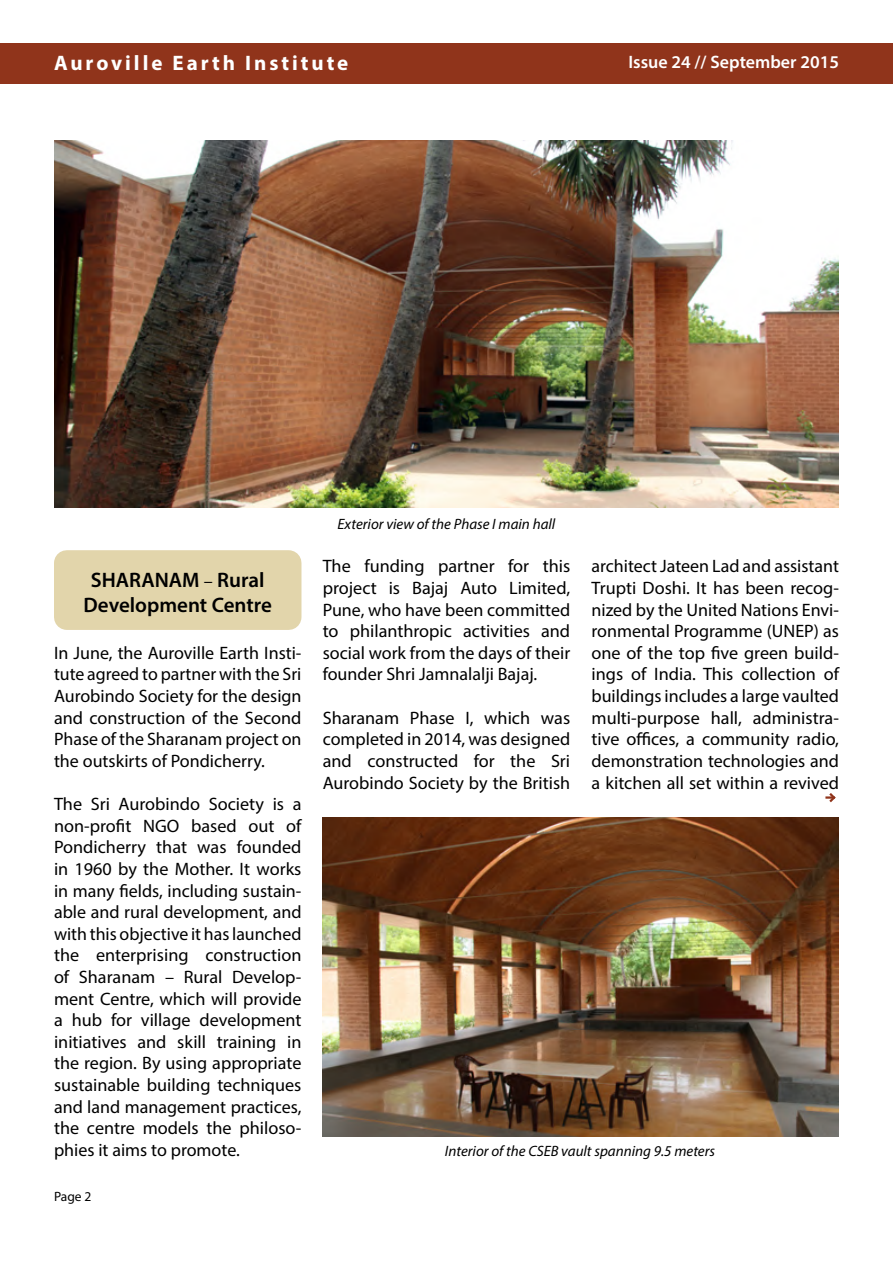
<style>
.page{position:relative;width:893px;height:1263px;background:#fff}
.page>*{position:absolute;margin:0;border:0;box-sizing:border-box;transform-origin:0 0}
.t1{font:600 21px/25.2px "Myriad Pro";color:#000;text-align:center}
.t2{font:700 21px "Myriad Pro";letter-spacing:.14em;color:#fff}
.t3{font:18px/21.6px "Myriad Pro";color:#000;text-align:justify}
.t4{font:600 18px "Myriad Pro";color:#fff}
.t5{font:italic 15px "Myriad Pro";color:#000}
.t6{font:13.5px "Myriad Pro";color:#000}
.s1{font-weight:400;font-size:18px}
</style>
<div class="page">
<div style="left:0;top:43px;width:893px;height:41px;background:#90341b"></div>
<div style="left:54px;top:550px;width:247px;height:80px;background:#e2d5ab"></div>
<img style="left:54px;top:141px;width:785px;height:366px">
<img style="left:323px;top:818px;width:516px;height:318px">
<svg style="left:825px;top:793px;width:11px;height:10px"></svg>
<p class="t2" style="left:54px;top:49px;width:296px">Auroville Earth Institute</p>
<p class="t4" style="left:628px;top:50px;width:212px">Issue 24 // September 2015</p>
<p class="t5" style="left:338px;top:515px;width:219px">Exterior view of the Phase I main hall</p>
<p class="t1" style="left:84px;top:567px;width:190px">SHARANAM <span class="s1">–</span> Rural<br>Development Centre</p>
<p class="t3" style="left:54px;top:642px;width:249px">In June, the Auroville Earth Insti&shy;tute agreed to partner with the Sri Aurobindo Society for the design and construction of the Second Phase of the Sharanam project on the outskirts of Pondicherry.</p>
<p class="t3" style="left:54px;top:793px;width:249px">The Sri Aurobindo Society is a non-profit NGO based out of Pondicherry that was founded in 1960 by the Mother. It works in many fields, including sustain&shy;able and rural development, and with this objective it has launched the enterprising construction of Sharanam – Rural Develop&shy;ment Centre, which will provide a hub for village development initiatives and skill training in the region. By using appropriate sustainable building techniques and land management practices, the centre models the philoso&shy;phies it aims to promote.</p>
<p class="t6" style="left:54px;top:1188px;width:39px">Page 2</p>
<p class="t3" style="left:323px;top:555px;width:249px">The funding partner for this project is Bajaj Auto Limited, Pune, who have been committed to philanthropic activities and social work from the days of their founder Shri Jamnalalji Bajaj.</p>
<p class="t3" style="left:323px;top:706px;width:249px">Sharanam Phase I, which was completed in 2014, was designed and constructed for the Sri Aurobindo Society by the British</p>
<p class="t3" style="left:591px;top:555px;width:249px">architect Jateen Lad and assistant Trupti Doshi. It has been recog&shy;nized by the United Nations Envi&shy;ronmental Programme (UNEP) as one of the top five green build&shy;ings of India. This collection of buildings includes a large vaulted multi-purpose hall, administra&shy;tive offices, a community radio, demonstration technologies and a kitchen all set within a revived</p>
<p class="t5" style="left:445px;top:1141px;width:272px">Interior of the CSEB vault spanning 9.5 meters</p>
</div>
